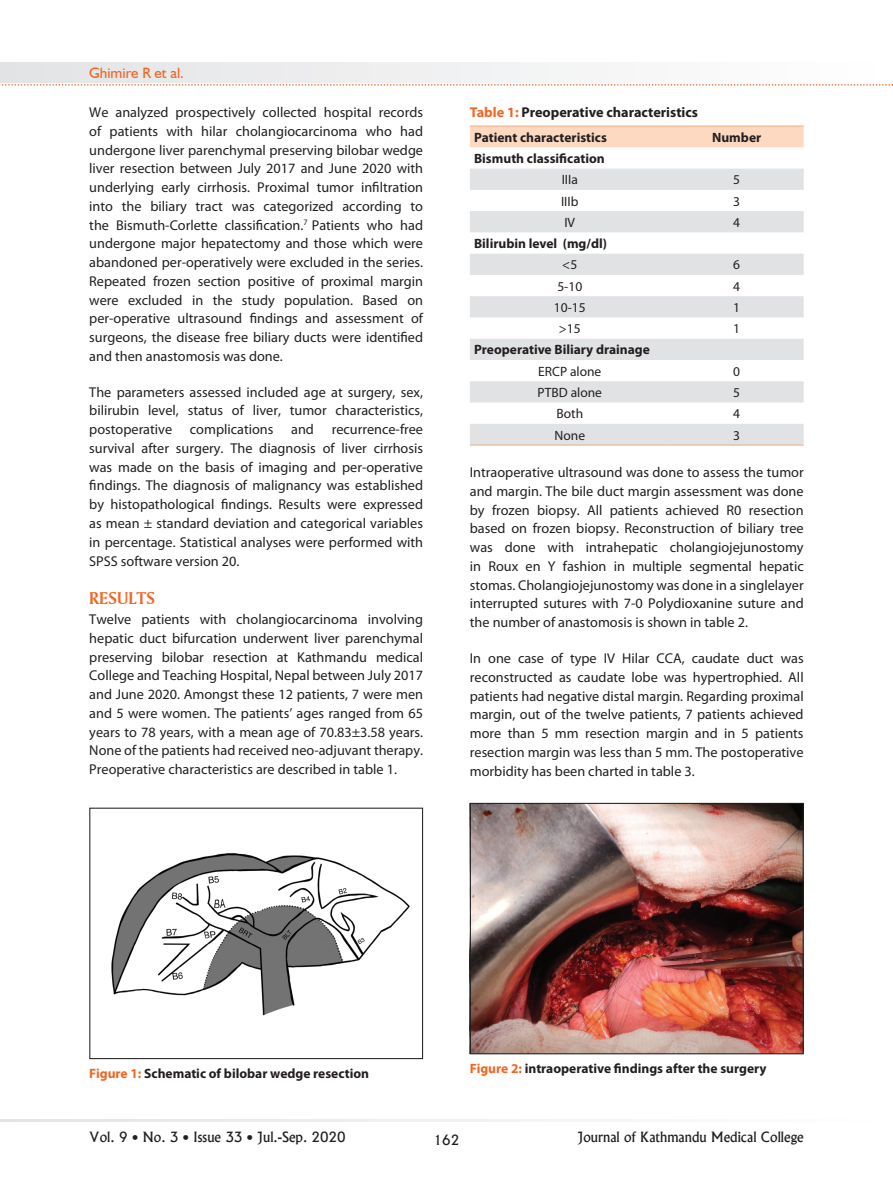
<style>
.page{position:relative;width:893px;height:1191px;background:#fff}
.page>*{position:absolute;margin:0;border:0;box-sizing:border-box;transform-origin:0 0}
.t1{font:18px "Amerigo BT Bold A";color:#f36421}
.t2{font:15px "Humanist 521 BT";color:#f36421}
.t3{font:14.25px/18.8px "Myriad Pro";color:#231f20;text-align:justify}
.t4{font:700 14.25px "Myriad Pro";color:#231f20}
.t5{font:700 13.5px "Myriad Pro";color:#231f20}
.t6{font:13.5px "Alaska";color:#231f20}
.t7{font:13.5px "Myriad Pro";color:#231f20}
.s1{color:#f36421}
</style>
<div class="page">
<svg style="left:0;top:1119px;width:581px;height:2px"></svg>
<svg style="left:0;top:63px;width:893px;height:23px"></svg>
<img style="left:472px;top:805px;width:330px;height:247px">
<div style="left:470px;top:803px;width:334px;height:251px;border:1px solid #231f20"></div>
<img style="left:111px;top:853px;width:299px;height:163px">
<div style="left:89px;top:807px;width:334px;height:252px;border:1px solid #231f20"></div>
<div style="left:470px;top:127px;width:334px;height:20px;background:#fdd9c1"></div>
<svg style="left:470px;top:169px;width:334px;height:275px;fill:#e1e2e4"></svg>
<hr style="left:470px;top:125px;width:200px;height:2px;background:#f9ad80">
<hr style="left:670px;top:125px;width:134px;height:2px;background:#f9ad80">
<hr style="left:470px;top:444px;width:200px;height:1px;background:#f9ad80">
<hr style="left:670px;top:444px;width:134px;height:1px;background:#f9ad80">
<p class="t2" style="left:89px;top:63px;width:96px">Ghimire R et al.</p>
<p class="t3" style="left:89px;top:103px;width:335px">We analyzed prospectively collected hospital records of patients with hilar cholangiocarcinoma who had undergone liver parenchymal preserving bilobar wedge liver resection between July 2017 and June 2020 with underlying early cirrhosis. Proximal tumor infiltration into the biliary tract was categorized according to the Bismuth-Corlette classification.<sup>7</sup> Patients who had undergone major hepatectomy and those which were abandoned per-operatively were excluded in the series.<br>Repeated frozen section positive of proximal margin were excluded in the study population. Based on per-operative ultrasound findings and assessment of surgeons, the disease free biliary ducts were identified and then anastomosis was done.</p>
<p class="t3" style="left:89px;top:382px;width:335px">The parameters assessed included age at surgery, sex, bilirubin level, status of liver, tumor characteristics, postoperative complications and recurrence-free survival after surgery. The diagnosis of liver cirrhosis was made on the basis of imaging and per-operative findings. The diagnosis of malignancy was established by histopathological findings. Results were expressed as mean ± standard deviation and categorical variables in percentage. Statistical analyses were performed with SPSS software version 20.</p>
<p class="t1" style="left:89px;top:587px;width:67px">RESULTS</p>
<p class="t3" style="left:89px;top:610px;width:335px">Twelve patients with cholangiocarcinoma involving hepatic duct bifurcation underwent liver parenchymal preserving bilobar resection at Kathmandu medical College and Teaching Hospital, Nepal between July 2017 and June 2020. Amongst these 12 patients, 7 were men and 5 were women. The patients’ ages ranged from 65 years to 78 years, with a mean age of 70.83±3.58 years.<br>None of the patients had received neo-adjuvant therapy.<br>Preoperative characteristics are described in table 1.</p>
<p class="t4" style="left:470px;top:103px;width:230px"><span class="s1">Table 1:</span> Preoperative characteristics</p>
<p class="t5" style="left:474px;top:128px;width:134px">Patient characteristics</p>
<p class="t5" style="left:712px;top:128px;width:51px">Number</p>
<p class="t5" style="left:474px;top:150px;width:132px">Bismuth classification</p>
<p class="t7" style="left:562px;top:171px;width:18px">IIIa</p>
<p class="t7" style="left:733px;top:171px;width:8px">5</p>
<p class="t7" style="left:561px;top:193px;width:19px">IIIb</p>
<p class="t7" style="left:733px;top:193px;width:8px">3</p>
<p class="t7" style="left:564px;top:214px;width:12px">IV</p>
<p class="t7" style="left:733px;top:214px;width:8px">4</p>
<p class="t5" style="left:474px;top:235px;width:134px">Bilirubin level (mg/dl)</p>
<p class="t7" style="left:562px;top:256px;width:16px">&lt;5</p>
<p class="t7" style="left:733px;top:256px;width:8px">6</p>
<p class="t7" style="left:557px;top:278px;width:26px">5-10</p>
<p class="t7" style="left:733px;top:278px;width:8px">4</p>
<p class="t7" style="left:554px;top:299px;width:33px">10-15</p>
<p class="t7" style="left:733px;top:299px;width:8px">1</p>
<p class="t7" style="left:559px;top:320px;width:23px">&gt;15</p>
<p class="t7" style="left:733px;top:320px;width:8px">1</p>
<p class="t5" style="left:474px;top:341px;width:177px">Preoperative Biliary drainage</p>
<p class="t7" style="left:538px;top:363px;width:65px">ERCP alone</p>
<p class="t7" style="left:733px;top:363px;width:8px">0</p>
<p class="t7" style="left:538px;top:384px;width:66px">PTBD alone</p>
<p class="t7" style="left:733px;top:384px;width:8px">5</p>
<p class="t7" style="left:556px;top:405px;width:28px">Both</p>
<p class="t7" style="left:733px;top:405px;width:8px">4</p>
<p class="t7" style="left:555px;top:427px;width:32px">None</p>
<p class="t7" style="left:733px;top:427px;width:8px">3</p>
<p class="t3" style="left:470px;top:463px;width:335px">Intraoperative ultrasound was done to assess the tumor and margin. The bile duct margin assessment was done by frozen biopsy. All patients achieved R0 resection based on frozen biopsy. Reconstruction of biliary tree was done with intrahepatic cholangiojejunostomy in Roux en Y fashion in multiple segmental hepatic stomas. Cholangiojejunostomy was done in a singlelayer interrupted sutures with 7-0 Polydioxanine suture and the number of anastomosis is shown in table 2.</p>
<p class="t3" style="left:470px;top:648px;width:335px">In one case of type IV Hilar CCA, caudate duct was reconstructed as caudate lobe was hypertrophied. All patients had negative distal margin. Regarding proximal margin, out of the twelve patients, 7 patients achieved more than 5 mm resection margin and in 5 patients resection margin was less than 5 mm. The postoperative morbidity has been charted in table 3.</p>
<p class="t5" style="left:89px;top:1064px;width:281px"><span class="s1">Figure 1:</span> Schematic of bilobar wedge resection</p>
<p class="t5" style="left:470px;top:1059px;width:298px"><span class="s1">Figure 2:</span> intraoperative findings after the surgery</p>
<p class="t6" style="left:89px;top:1129px;width:258px">Vol. 9 • No. 3 • Issue 33 • Jul.-Sep. 2020</p>
<p class="t6" style="left:434px;top:1131px;width:27px">162</p>
<p class="t6" style="left:578px;top:1129px;width:227px">Journal of Kathmandu Medical College</p>
</div>
